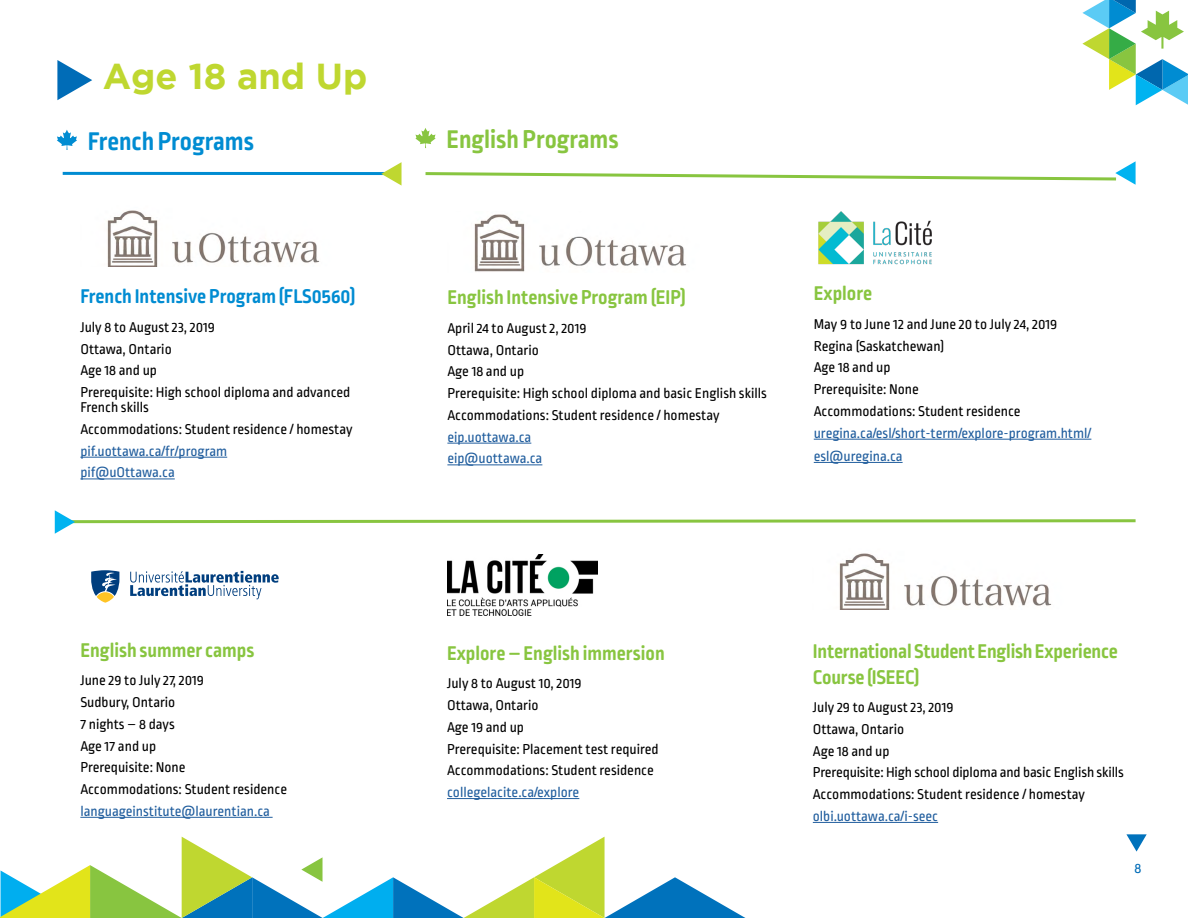
<style>
.page{position:relative;width:1188px;height:918px;background:#fff}
.page>*{position:absolute;margin:0;border:0;box-sizing:border-box;transform-origin:0 0}
.t1{font:700 36px "Gotham";color:#bfd730}
.t2{font:700 27px "Ropa Soft Pro";color:#88c540}
.t3{font:700 27px "Ropa Soft Pro";color:#008cd2}
.t4{font:700 21px/25.2px "Ropa Soft Pro";color:#88c540}
.t5{font:700 21px "Ropa Soft Pro";color:#008cd2}
.t6{font:15px/21.8px "Ropa Soft Pro";color:#000}
.t7{font:15px/21.8px "Ropa Soft Pro";color:#215e9e}
.t8{font:15px "Ropa Soft Pro";color:#006cb7}
</style>
<div class="page">
<svg style="left:57px;top:60px;width:35px;height:40px"></svg>
<svg style="left:57px;top:130px;width:20px;height:20px"></svg>
<hr style="left:447px;top:443px;width:84px;height:1px;background:#215e9e">
<hr style="left:447px;top:465px;width:95px;height:1px;background:#215e9e">
<hr style="left:814px;top:439px;width:277px;height:1px;background:#215e9e">
<hr style="left:814px;top:462px;width:89px;height:1px;background:#215e9e">
<hr style="left:447px;top:798px;width:132px;height:1px;background:#215e9e">
<svg style="left:1082px;top:0;width:106px;height:105px"></svg>
<svg style="left:55px;top:510px;width:1081px;height:24px"></svg>
<svg style="left:1126px;top:834px;width:21px;height:18px"></svg>
<svg style="left:425px;top:161px;width:711px;height:24px"></svg>
<hr style="left:80px;top:817px;width:193px;height:1px;background:#215e9e">
<hr style="left:813px;top:822px;width:125px;height:1px;background:#215e9e">
<img style="left:839px;top:553px;width:213px;height:56px">
<hr style="left:63px;top:172px;width:326px;height:3px;background:#008cd2">
<svg style="left:381px;top:162px;width:21px;height:24px"></svg>
<svg style="left:415px;top:128px;width:21px;height:20px"></svg>
<img style="left:474px;top:214px;width:213px;height:58px">
<img style="left:818px;top:211px;width:114px;height:54px">
<img style="left:447px;top:555px;width:150px;height:60px">
<svg style="left:0;top:837px;width:745px;height:81px"></svg>
<svg style="left:130px;top:571px;width:149px;height:28px"></svg>
<svg style="left:97px;top:592px;width:17px;height:11px"></svg>
<svg style="left:91px;top:570px;width:28px;height:26px"></svg>
<hr style="left:80px;top:457px;width:147px;height:1px;background:#215e9e">
<hr style="left:80px;top:479px;width:95px;height:1px;background:#215e9e">
<img style="left:107px;top:210px;width:213px;height:56px">
<h1 class="t1" style="left:103px;top:56px;width:266px">Age 18 and Up</h1>
<h2 class="t3" style="left:88px;top:126px;width:168px">French Programs</h2>
<h3 class="t5" style="left:80px;top:285px;width:277px">French Intensive Program (FLS0560)</h3>
<p class="t6" style="left:80px;top:317px;width:271px">July 8 to August 23, 2019<br>Ottawa, Ontario<br>Age 18 and up<br>Prerequisite: High school diploma and advanced</p>
<p class="t6" style="left:80px;top:397px;width:274px">French skills<br>Accommodations: Student residence / homestay</p>
<p class="t7" style="left:80px;top:441px;width:148px">pif.uottawa.ca/fr/program pif@uOttawa.ca</p>
<h3 class="t4" style="left:80px;top:638px;width:176px">English summer camps</h3>
<p class="t6" style="left:80px;top:670px;width:208px">June 29 to July 27, 2019<br>Sudbury, Ontario<br>7 nights – 8 days<br>Age 17 and up<br>Prerequisite: None<br>Accommodations: Student residence</p>
<p class="t7" style="left:80px;top:801px;width:191px">languageinstitute@laurentian.ca</p>
<h2 class="t2" style="left:446px;top:124px;width:174px">English Programs</h2>
<h3 class="t4" style="left:447px;top:286px;width:240px">English Intensive Program (EIP)</h3>
<p class="t6" style="left:447px;top:318px;width:321px">April 24 to August 2, 2019<br>Ottawa, Ontario<br>Age 18 and up<br>Prerequisite: High school diploma and basic English skills<br>Accommodations: Student residence / homestay</p>
<p class="t7" style="left:447px;top:427px;width:96px">eip.uottawa.ca eip@uottawa.ca</p>
<h3 class="t4" style="left:814px;top:282px;width:60px">Explore</h3>
<p class="t6" style="left:814px;top:314px;width:245px">May 9 to June 12 and June 20 to July 24, 2019<br>Regina (Saskatchewan)<br>Age 18 and up<br>Prerequisite: None<br>Accommodations: Student residence</p>
<p class="t7" style="left:814px;top:422px;width:279px;line-height:23.2px">uregina.ca/esl/short-term/explore-program.html/ esl@uregina.ca</p>
<h3 class="t4" style="left:447px;top:641px;width:219px">Explore – English immersion</h3>
<p class="t6" style="left:447px;top:673px;width:213px">July 8 to August 10, 2019<br>Ottawa, Ontario<br>Age 19 and up<br>Prerequisite: Placement test required<br>Accommodations: Student residence</p>
<p class="t7" style="left:447px;top:782px;width:134px">collegelacite.ca/explore</p>
<h3 class="t4" style="left:813px;top:640px;width:307px">International Student English Experience<br>Course (ISEEC)</h3>
<p class="t6" style="left:813px;top:697px;width:313px">July 29 to August 23, 2019<br>Ottawa, Ontario<br>Age 18 and up<br>Prerequisite: High school diploma and basic English skills<br>Accommodations: Student residence / homestay</p>
<p class="t7" style="left:813px;top:806px;width:127px">olbi.uottawa.ca/i-seec</p>
<p class="t8" style="left:1134px;top:860px;width:8px">8</p>
</div>
